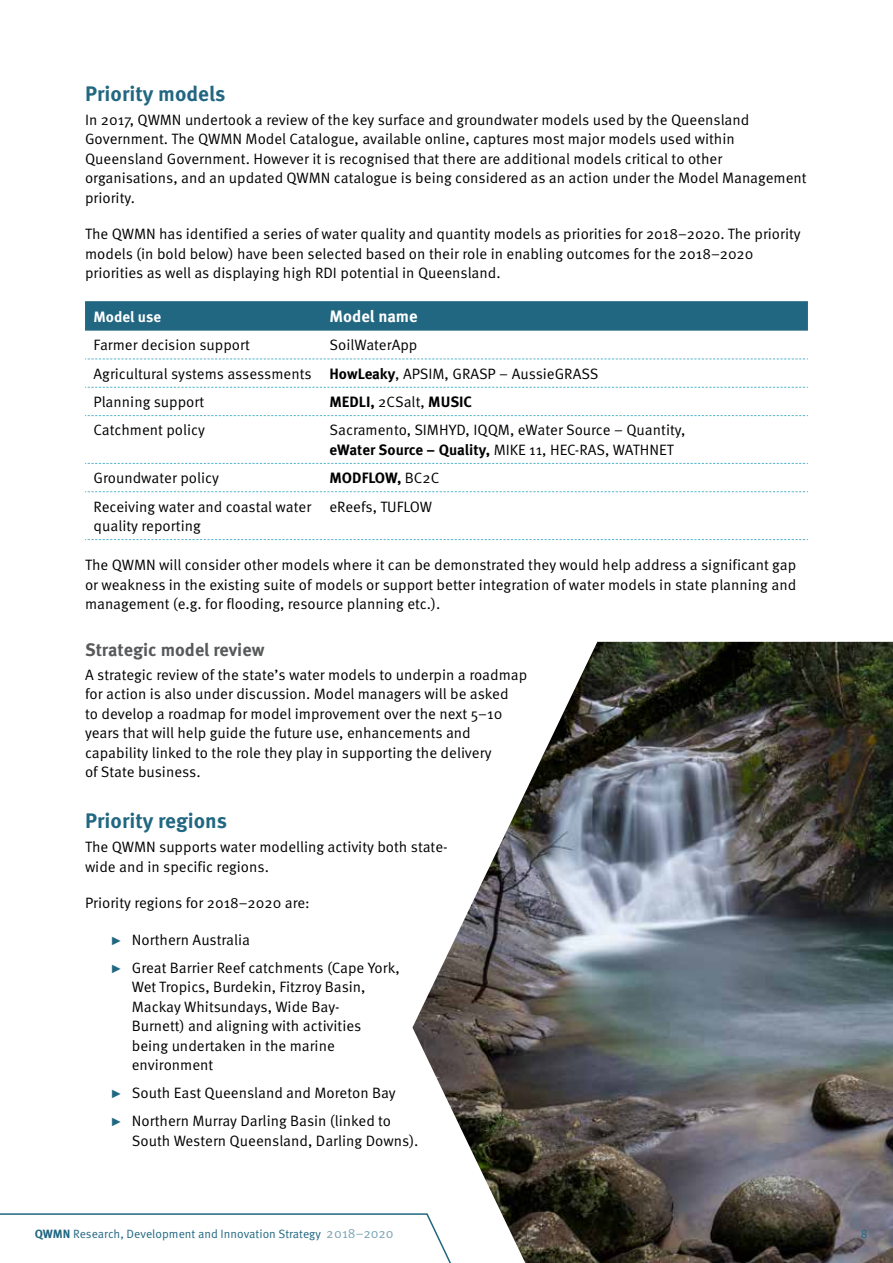
<style>
.page{position:relative;width:893px;height:1263px;background:#fff}
.page>*{position:absolute;margin:0;border:0;box-sizing:border-box;transform-origin:0 0}
.t1{font:700 21px "Meta OT";color:#216781}
.t2{font:700 18px "Meta OT";color:#58595b}
.t3{font:700 16.5px "Meta OT";color:#fff}
.t4{font:15px/19.5px "Meta OT Norm";color:#000}
.t5{font:700 15px "Meta OT";color:#000}
.t6{font:700 15px "Meta OT";color:#fff}
.t7{font:12px "Meta OT Norm";color:#216781}
.t8{font:12px "Meta Normal Caps";color:#216781}
.s1{font-family:"Meta OT";font-weight:700}
.s2{font-family:"Meta OT Norm";font-weight:400}
.s3{font-family:"Arial";font-size:12px;color:#216781}
.s4{font-size:13.5px}
</style>
<div class="page">
<div style="left:85px;top:301px;width:723px;height:30px;background:#216781"></div>
<svg style="left:85px;top:359px;width:723px;height:1px"></svg>
<svg style="left:85px;top:387px;width:723px;height:1px"></svg>
<svg style="left:85px;top:415px;width:723px;height:1px"></svg>
<svg style="left:85px;top:463px;width:723px;height:1px"></svg>
<svg style="left:85px;top:491px;width:723px;height:1px"></svg>
<svg style="left:85px;top:539px;width:723px;height:1px"></svg>
<img style="left:412px;top:642px;width:481px;height:621px">
<svg style="left:0;top:1212px;width:463px;height:51px"></svg>
<h1 class="t1" style="left:85px;top:81px;width:142px">Priority models</h1>
<p class="t4" style="left:85px;top:110px;width:723px">In 2017, QWMN undertook a review of the key surface and groundwater models used by the Queensland Government. The QWMN Model Catalogue, available online, captures most major models used within Queensland Government. However it is recognised that there are additional models critical to other organisations, and an updated QWMN catalogue is being considered as an action under the Model Management priority.</p>
<p class="t4" style="left:85px;top:225px;width:717px">The QWMN has identified a series of water quality and quantity models as priorities for 2018–2020. The priority models (in bold below) have been selected based on their role in enabling outcomes for the 2018–2020 priorities as well as displaying high RDI potential in Queensland.</p>
<p class="t6" style="left:94px;top:307px;width:69px">Model use</p>
<p class="t3" style="left:329px;top:307px;width:90px">Model name</p>
<p class="t4" style="left:94px;top:336px;width:158px">Farmer decision support</p>
<p class="t4" style="left:94px;top:331px;width:506px;line-height:28.3px;text-indent:236px">SoilWaterApp<br>Agricultural systems assessments <span class="s1">HowLeaky</span>, APSIM, GRASP – AussieGRASS<br>Planning support</p>
<p class="t5" style="left:329px;top:393px;width:144px">MEDLI, <span class="s2">2CSalt,</span> MUSIC</p>
<p class="t4" style="left:94px;top:421px;width:113px">Catchment policy</p>
<p class="t4" style="left:329px;top:421px;width:357px">Sacramento, SIMHYD, IQQM, eWater Source – Quantity, <span class="s1">eWater Source – Quality,</span> MIKE 11, HEC-RAS, WATHNET</p>
<p class="t4" style="left:94px;top:469px;width:127px">Groundwater policy</p>
<p class="t5" style="left:329px;top:469px;width:111px">MODFLOW, <span class="s2">BC2C</span></p>
<p class="t4" style="left:94px;top:497px;width:219px">Receiving water and coastal water quality reporting</p>
<p class="t4" style="left:329px;top:497px;width:104px">eReefs, TUFLOW</p>
<p class="t4" style="left:85px;top:556px;width:713px;text-align:justify">The QWMN will consider other models where it can be demonstrated they would help address a significant gap or weakness in the existing suite of models or support better integration of water models in state planning and management (e.g. for flooding, resource planning etc.).</p>
<p class="t2" style="left:85px;top:639px;width:181px">Strategic model review</p>
<p class="t4" style="left:85px;top:665px;width:444px">A strategic review of the state’s water models to underpin a roadmap for action is also under discussion. Model managers will be asked<br>to develop a roadmap for model improvement over the next 5–10 years that will help guide the future use, enhancements and capability linked to the role they play in supporting the delivery<br>of State business.</p>
<h1 class="t1" style="left:85px;top:808px;width:144px">Priority regions</h1>
<p class="t4" style="left:85px;top:837px;width:364px">The QWMN supports water modelling activity both state&shy;wide and in specific regions.</p>
<p class="t4" style="left:85px;top:893px;width:226px">Priority regions for 2018–2020 are:</p>
<p class="t4" style="left:111px;top:926px;width:291px;line-height:28px"><span class="s3">►</span> Northern Australia<br><span class="s3">►</span> Great Barrier Reef catchments (Cape York,</p>
<p class="t4" style="left:132px;top:977px;width:235px">Wet Tropics, Burdekin, Fitzroy Basin,<br>Mackay Whitsundays, Wide Bay-<br>Burnett) and aligning with activities being undertaken in the marine environment</p>
<p class="t4" style="left:111px;top:1079px;width:287px;line-height:28px"><span class="s3">►</span> South East Queensland and Moreton Bay <span class="s3">►</span> Northern Murray Darling Basin (linked to</p>
<p class="t4" style="left:132px;top:1131px;width:288px">South Western Queensland, Darling Downs).</p>
<p class="t7" style="left:35px;top:1227px;width:360px"><span class="s1">QWMN</span> Research, Development and Innovation Strategy <span class="s4">2018–2020</span></p>
<p class="t8" style="left:861px;top:1227px;width:8px">8</p>
</div>
